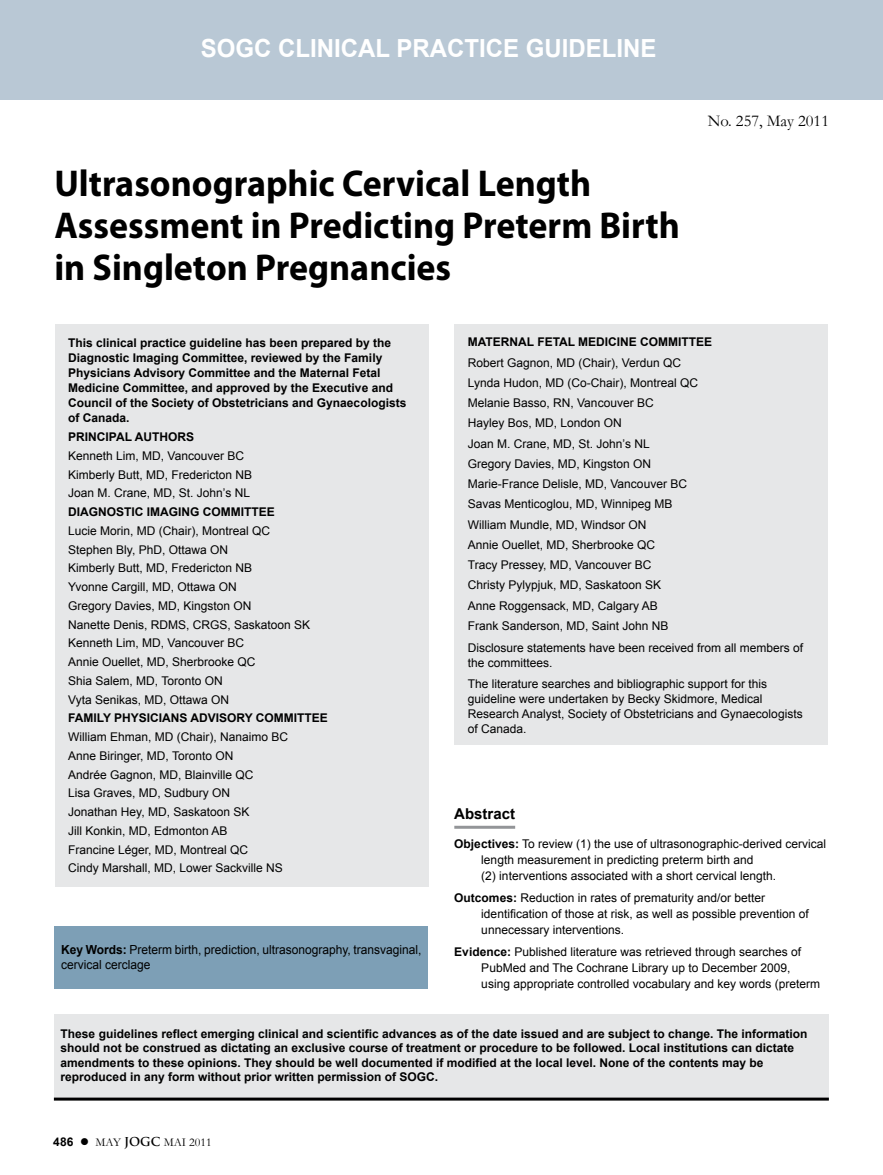
<style>
.page{position:relative;width:883px;height:1175px;background:#fff}
.page>*{position:absolute;margin:0;border:0;box-sizing:border-box;transform-origin:0 0}
.t1{font:700 37.5px/42px "Myriad Pro";color:#000;scale:.96 1}
.t2{font:700 24.9px "Arial";color:#fff;scale:.96 1}
.t3{font:16.5px "Garamond";color:#000}
.t4{font:700 15px "Arial";color:#000}
.t5{font:12.45px/15px "Arial";color:#000;scale:.96 1}
.t6{font:12px/18.8px "Arial";color:#000}
.t7{font:700 12px/15px "Arial";color:#000}
.t8{font:12px "Garamond";color:#000}
.s1{font-weight:700}
.s2{font-family:"Arial";font-weight:700}
.s3{font-family:"Trajan Pro";font-weight:700}
</style>
<div class="page">
<div style="left:0;top:0;width:883px;height:100px;background:#b9c8d5"></div>
<div style="left:54px;top:1014px;width:775px;height:86px;background:#e6e7e8"></div>
<hr style="left:54px;top:1097px;width:775px;height:3px;background:#000">
<hr style="left:454px;top:825px;width:61px;height:3px;background:#939598">
<div style="left:55px;top:324px;width:374px;height:562px;background:#e6e7e8"></div>
<div style="left:454px;top:324px;width:374px;height:420px;background:#e6e7e8"></div>
<div style="left:54px;top:925px;width:374px;height:63px;background:#7d9fb6"></div>
<h2 class="t2" style="left:201px;top:32px;width:476px">SOGC CLINICAL PRACTICE GUIDELINE</h2>
<h1 class="t1" style="left:54px;top:161px;width:653px">Ultrasonographic Cervical Length<br>Assessment in Predicting Preterm Birth in Singleton Pregnancies</h1>
<h3 class="t3" style="left:708px;top:110px;width:123px">No. 257, May 2011</h3>
<p class="t7" style="left:68px;top:336px;width:340px">This clinical practice guideline has been prepared by the Diagnostic Imaging Committee, reviewed by the Family Physicians Advisory Committee and the Maternal Fetal Medicine Committee, and approved by the Executive and Council of the Society of Obstetricians and Gynaecologists of Canada.</p>
<p class="t7" style="left:68px;top:430px;width:127px">PRINCIPAL AUTHORS</p>
<p class="t6" style="left:68px;top:446px;width:186px">Kenneth Lim, MD, Vancouver BC<br>Kimberly Butt, MD, Fredericton NB<br>Joan M. Crane, MD, St. John’s NL</p>
<p class="t7" style="left:68px;top:505px;width:208px">DIAGNOSTIC IMAGING COMMITTEE</p>
<p class="t6" style="left:68px;top:521px;width:244px">Lucie Morin, MD (Chair), Montreal QC<br>Stephen Bly, PhD, Ottawa ON<br>Kimberly Butt, MD, Fredericton NB<br>Yvonne Cargill, MD, Ottawa ON<br>Gregory Davies, MD, Kingston ON<br>Nanette Denis, RDMS, CRGS, Saskatoon SK<br>Kenneth Lim, MD, Vancouver BC<br>Annie Ouellet, MD, Sherbrooke QC<br>Shia Salem, MD, Toronto ON<br>Vyta Senikas, MD, Ottawa ON</p>
<p class="t7" style="left:68px;top:711px;width:261px">FAMILY PHYSICIANS ADVISORY COMMITTEE</p>
<p class="t6" style="left:68px;top:727px;width:222px">William Ehman, MD (Chair), Nanaimo BC<br>Anne Biringer, MD, Toronto ON<br>Andrée Gagnon, MD, Blainville QC<br>Lisa Graves, MD, Sudbury ON<br>Jonathan Hey, MD, Saskatoon SK<br>Jill Konkin, MD, Edmonton AB<br>Francine Léger, MD, Montreal QC<br>Cindy Marshall, MD, Lower Sackville NS</p>
<p class="t5" style="left:61px;top:942px;width:377px"><span class="s1">Key Words:</span> Preterm birth, prediction, ultrasonography, transvaginal, cervical cerclage</p>
<p class="t7" style="left:468px;top:335px;width:246px">MATERNAL FETAL MEDICINE COMMITTEE</p>
<p class="t6" style="left:468px;top:352px;width:232px;line-height:20.2px">Robert Gagnon, MD (Chair), Verdun QC Lynda Hudon, MD (Co-Chair), Montreal QC Melanie Basso, RN, Vancouver BC<br>Hayley Bos, MD, London ON<br>Joan M. Crane, MD, St. John’s NL<br>Gregory Davies, MD, Kingston ON Marie-France Delisle, MD, Vancouver BC Savas Menticoglou, MD, Winnipeg MB William Mundle, MD, Windsor ON<br>Annie Ouellet, MD, Sherbrooke QC<br>Tracy Pressey, MD, Vancouver BC<br>Christy Pylypjuk, MD, Saskatoon SK<br>Anne Roggensack, MD, Calgary AB<br>Frank Sanderson, MD, Saint John NB</p>
<p class="t6" style="left:468px;top:640px;width:337px;line-height:15px">Disclosure statements have been received from all members of the committees.</p>
<p class="t6" style="left:468px;top:677px;width:336px;line-height:15px">The literature searches and bibliographic support for this guideline were undertaken by Becky Skidmore, Medical Research Analyst, Society of Obstetricians and Gynaecologists of Canada.</p>
<p class="t4" style="left:454px;top:804px;width:62px">Abstract</p>
<p class="t6" style="left:481px;top:836px;width:346px;line-height:15.8px;text-indent:-27px"><span class="s1">Objectives:</span> To review (1) the use of ultrasonographic-derived cervical length measurement in predicting preterm birth and<br>(2) interventions associated with a short cervical length.</p>
<p class="t6" style="left:481px;top:890px;width:329px;line-height:15.8px;text-indent:-27px"><span class="s1">Outcomes:</span> Reduction in rates of prematurity and/or better identification of those at risk, as well as possible prevention of unnecessary interventions.</p>
<p class="t6" style="left:481px;top:944px;width:340px;line-height:15.8px;text-indent:-27px"><span class="s1">Evidence:</span> Published literature was retrieved through searches of<br>PubMed and The Cochrane Library up to December 2009, using appropriate controlled vocabulary and key words (preterm</p>
<p class="t7" style="left:61px;top:1026px;width:748px;line-height:14.4px">These guidelines reflect emerging clinical and scientific advances as of the date issued and are subject to change. The information should not be construed as dictating an exclusive course of treatment or procedure to be followed. Local institutions can dictate amendments to these opinions. They should be well documented if modified at the local level. None of the contents may be reproduced in any form without prior written permission of SOGC.</p>
<p class="t8" style="left:53px;top:1134px;width:160px"><span class="s2">486</span> ● MAY <span class="s3">JOGC</span> MAI 2011</p>
</div>
